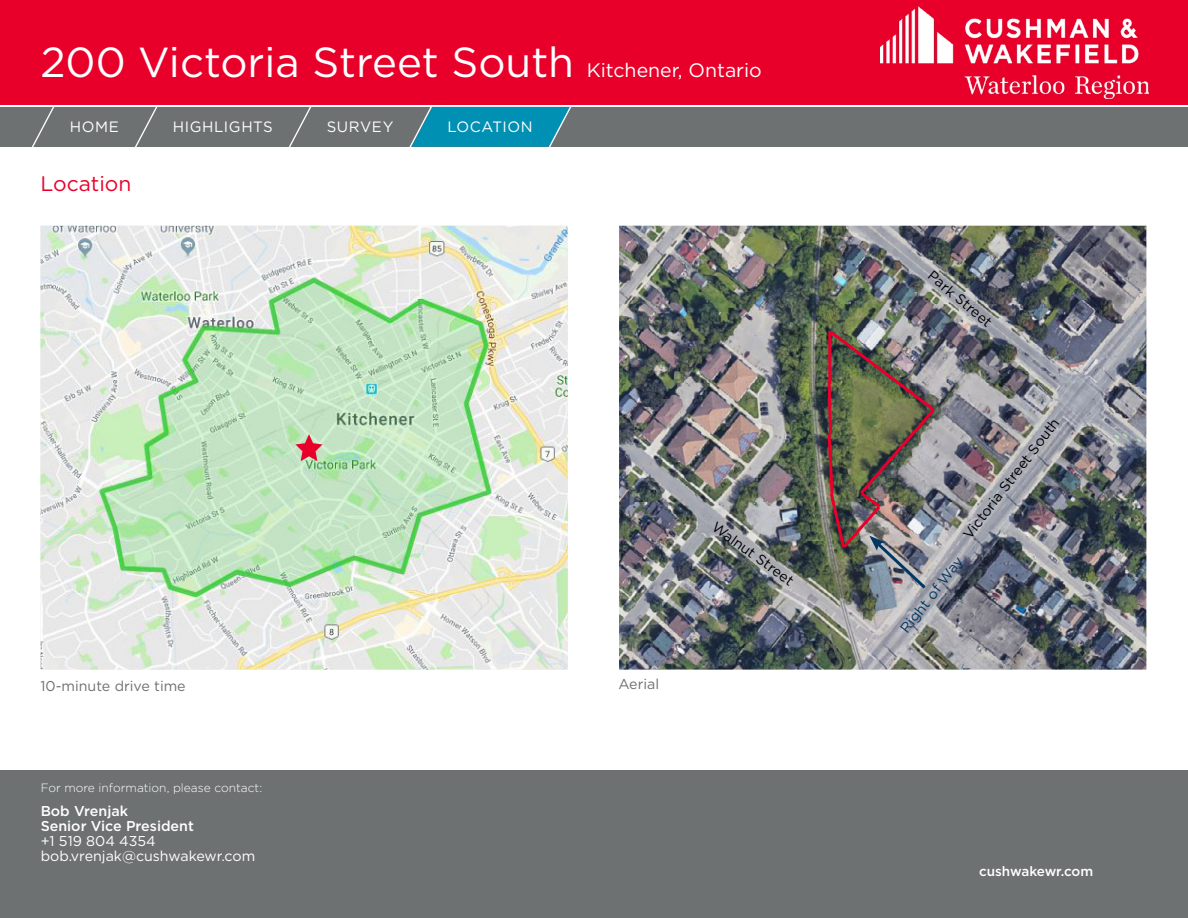
<style>
.page{position:relative;width:1188px;height:918px;background:#fff}
.page>*{position:absolute;margin:0;border:0;box-sizing:border-box;transform-origin:0 0}
.t1{font:42px "Gotham";color:#fff}
.t2{font:21px "Gotham";color:#e8002a}
.t3{font:15px "Gotham";letter-spacing:.04em;color:#fff}
.t4{font:14.25px "Gotham";color:#000}
.t5{font:14.25px/15px "Gotham";color:#fff}
.t6{font:500 14.25px/15px "Gotham";color:#fff}
.t7{font:14.25px "Gotham";color:#6e7171}
.t8{font:14.25px "Gotham";color:#003764}
.t9{font:500 13.5px "Gotham";color:#fff}
.t10{font:300 12px "Gotham";color:#fff}
.s1{font-size:19.5px}
</style>
<div class="page">
<div style="left:0;top:0;width:1188px;height:105px;background:#e8002a"></div>
<div style="left:0;top:107px;width:1188px;height:40px;background:#6e7171"></div>
<div style="left:0;top:770px;width:1188px;height:148px;background:#6e7171"></div>
<svg style="left:32px;top:107px;width:23px;height:40px"></svg>
<svg style="left:135px;top:107px;width:23px;height:40px"></svg>
<svg style="left:289px;top:107px;width:23px;height:40px"></svg>
<svg style="left:409px;top:106px;width:162px;height:41px;background:#1890ac"></svg>
<img style="left:881px;top:7px;width:268px;height:91px">
<img style="left:40px;top:226px;width:528px;height:444px">
<img style="left:619px;top:226px;width:527px;height:444px">
<svg style="left:296px;top:434px;width:27px;height:27px"></svg>
<img style="left:826px;top:327px;width:112px;height:265px">
<h1 class="t1" style="left:40px;top:35px;width:723px">200 Victoria Street South <span class="s1">Kitchener, Ontario</span></h1>
<p class="t3" style="left:70px;top:117px;width:51px">HOME</p>
<p class="t3" style="left:173px;top:117px;width:101px">HIGHLIGHTS</p>
<p class="t3" style="left:327px;top:117px;width:68px">SURVEY</p>
<p class="t3" style="left:447px;top:117px;width:87px">LOCATION</p>
<h2 class="t2" style="left:40px;top:170px;width:92px">Location</h2>
<p class="t7" style="left:40px;top:677px;width:147px">10-minute drive time</p>
<p class="t7" style="left:618px;top:674px;width:42px">Aerial</p>
<p class="t10" style="left:41px;top:780px;width:223px">For more information, please contact:</p>
<p class="t6" style="left:41px;top:804px;width:155px">Bob Vrenjak<br>Senior Vice President</p>
<p class="t5" style="left:41px;top:833px;width:216px">+1 519 804 4354 bob.vrenjak@cushwakewr.com</p>
<p class="t4" style="left:719px;top:518px;width:99px;rotate:36deg">Walnut Street</p>
<p class="t4" style="left:936px;top:267px;width:80px;rotate:40deg">Park Street</p>
<p class="t4" style="left:959px;top:532px;width:149px;rotate:-53deg">Victoria Street South</p>
<p class="t8" style="left:896px;top:625px;width:94px;rotate:-52deg">Right of Way</p>
<p class="t9" style="left:979px;top:863px;width:116px">cushwakewr.com</p>
</div>
